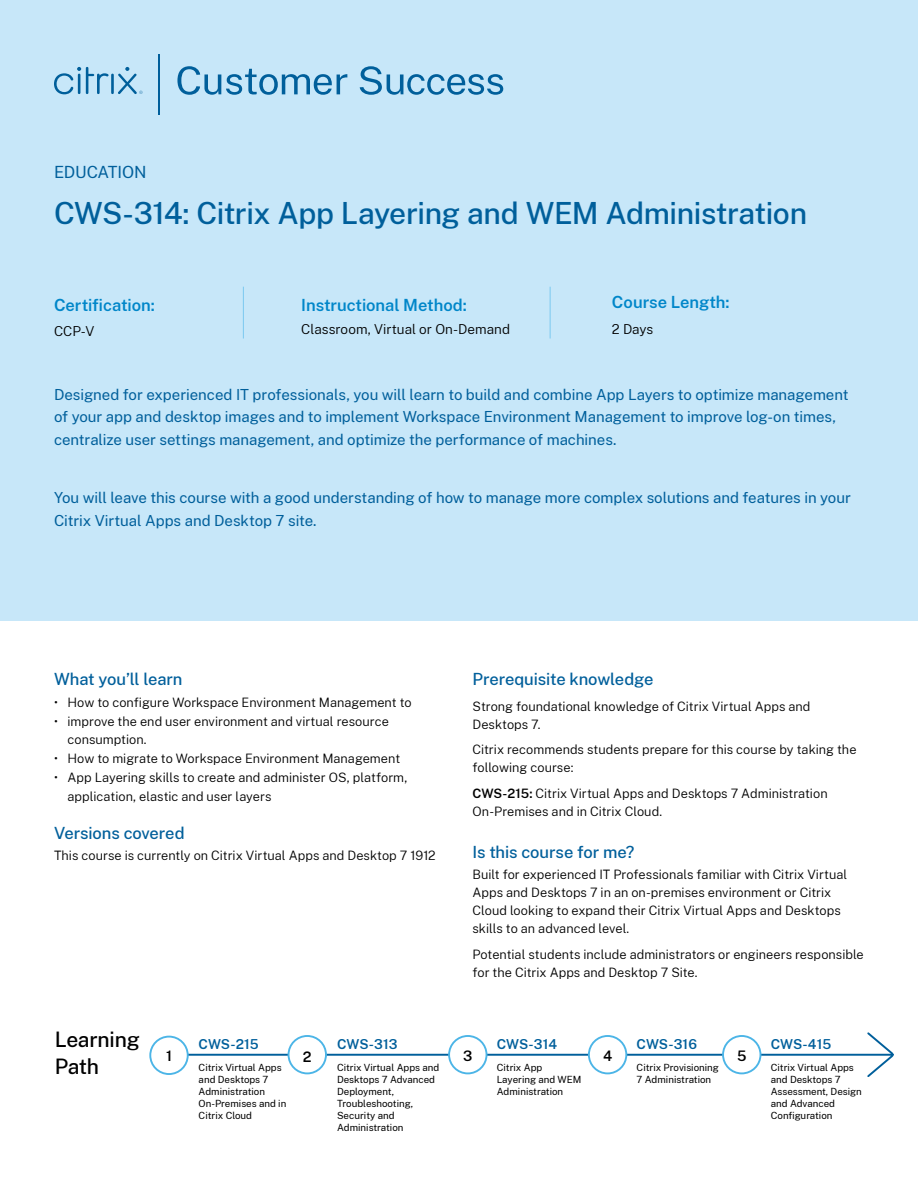
<style>
.page{position:relative;width:918px;height:1188px;background:#fff}
.page>*{position:absolute;margin:0;border:0;box-sizing:border-box;transform-origin:0 0}
.t1{font:500 30px "Public Sans";letter-spacing:-.015em;color:#005f9b}
.t2{font:500 21px/27px "Public Sans";letter-spacing:-.01em;color:#000}
.t3{font:500 16.5px "Public Sans";letter-spacing:-.005em;color:#005f9b}
.t4{font:600 16.5px "Public Sans";letter-spacing:-.005em;color:#0086c9}
.t5{font:16.5px "Public Sans";letter-spacing:-.01em;color:#005f9b}
.t6{font:15px/22.5px "Public Sans";letter-spacing:-.005em;color:#005f9b}
.t7{font:600 14.25px "Public Sans";color:#000}
.t8{font:300 13.5px "Public Sans";color:#000}
.t9{font:600 13.5px "Public Sans";color:#005f9b}
.t10{font:300 12.75px/18px "Public Sans";color:#000}
.t11{font:9.75px/12px "Public Sans";color:#000}
.s1{font-weight:600}
</style>
<div class="page">
<div style="left:0;top:0;width:918px;height:621px;background:#c7e7f9"></div>
<hr style="left:158px;top:54px;width:2px;height:61px;background:#005f9b">
<svg style="left:177px;top:66px;width:170px;height:29px"></svg>
<svg style="left:360px;top:66px;width:143px;height:29px"></svg>
<hr style="left:111px;top:74px;width:3px;height:20px;background:#005f9b">
<svg style="left:54px;top:67px;width:55px;height:27px"></svg>
<svg style="left:118px;top:67px;width:25px;height:27px"></svg>
<svg style="left:166px;top:1032px;width:728px;height:45px"></svg>
<div style="left:150px;top:1037px;width:38px;height:37px;background:#fff;border-radius:50%"></div>
<div style="left:149px;top:1036px;width:40px;height:39px;border:2px solid #4cb5e7;border-radius:50%"></div>
<div style="left:449px;top:1036px;width:38px;height:37px;background:#fff;border-radius:50%"></div>
<div style="left:448px;top:1035px;width:39px;height:39px;border:2px solid #4cb5e7;border-radius:50%"></div>
<div style="left:589px;top:1036px;width:37px;height:37px;background:#fff;border-radius:50%"></div>
<div style="left:588px;top:1035px;width:39px;height:39px;border:2px solid #4cb5e7;border-radius:50%"></div>
<div style="left:723px;top:1036px;width:37px;height:37px;background:#fff;border-radius:50%"></div>
<div style="left:722px;top:1035px;width:39px;height:39px;border:2px solid #4cb5e7;border-radius:50%"></div>
<div style="left:289px;top:1036px;width:37px;height:37px;background:#fff;border-radius:50%"></div>
<div style="left:288px;top:1035px;width:39px;height:39px;border:2px solid #4cb5e7;border-radius:50%"></div>
<hr style="left:243px;top:287px;width:1px;height:52px;background:#7bc9f1">
<hr style="left:550px;top:287px;width:1px;height:52px;background:#7bc9f1">
<p class="t5" style="left:54px;top:160px;width:94px">EDUCATION</p>
<h1 class="t1" style="left:54px;top:190px;width:755px">CWS-314: Citrix App Layering and WEM Administration</h1>
<p class="t4" style="left:54px;top:293px;width:102px">Certification:</p>
<p class="t4" style="left:301px;top:293px;width:167px">Instructional Method:</p>
<p class="t4" style="left:612px;top:290px;width:119px">Course Length:</p>
<p class="t8" style="left:54px;top:321px;width:42px">CCP-V</p>
<p class="t8" style="left:301px;top:319px;width:210px">Classroom, Virtual or On-Demand</p>
<p class="t8" style="left:612px;top:319px;width:43px">2 Days</p>
<p class="t6" style="left:54px;top:382px;width:796px">Designed for experienced IT professionals, you will learn to build and combine App Layers to optimize management of your app and desktop images and to implement Workspace Environment Management to improve log-on times, centralize user settings management, and optimize the performance of machines.</p>
<p class="t6" style="left:54px;top:486px;width:798px">You will leave this course with a good understanding of how to manage more complex solutions and features in your<br>Citrix Virtual Apps and Desktop 7 site.</p>
<p class="t3" style="left:54px;top:666px;width:130px">What you’ll learn</p>
<p class="t10" style="left:54px;top:692px;width:359px">• How to configure Workspace Environment Management to</p>
<p class="t10" style="left:68px;top:711px;width:323px;line-height:18.8px;text-indent:-14px">• improve the end user environment and virtual resource consumption.</p>
<p class="t10" style="left:54px;top:749px;width:348px">• How to migrate to Workspace Environment Management</p>
<p class="t10" style="left:68px;top:767px;width:341px;line-height:18.8px;text-indent:-14px">• App Layering skills to create and administer OS, platform, application, elastic and user layers</p>
<p class="t3" style="left:54px;top:821px;width:132px">Versions covered</p>
<p class="t10" style="left:54px;top:846px;width:383px">This course is currently on Citrix Virtual Apps and Desktop 7 1912</p>
<p class="t3" style="left:473px;top:666px;width:182px">Prerequisite knowledge</p>
<p class="t10" style="left:472px;top:696px;width:340px">Strong foundational knowledge of Citrix Virtual Apps and<br>Desktops 7.</p>
<p class="t10" style="left:472px;top:740px;width:386px">Citrix recommends students prepare for this course by taking the following course:</p>
<p class="t10" style="left:472px;top:784px;width:357px"><span class="s1">CWS-215:</span> Citrix Virtual Apps and Desktops 7 Administration<br>On-Premises and in Citrix Cloud.</p>
<p class="t3" style="left:472px;top:839px;width:164px">Is this course for me?</p>
<p class="t10" style="left:472px;top:865px;width:376px">Built for experienced IT Professionals familiar with Citrix Virtual Apps and Desktops 7 in an on-premises environment or Citrix Cloud looking to expand their Citrix Virtual Apps and Desktops skills to an advanced level.</p>
<p class="t10" style="left:472px;top:945px;width:393px">Potential students include administrators or engineers responsible for the Citrix Apps and Desktop 7 Site.</p>
<h2 class="t2" style="left:55px;top:1024px;width:87px">Learning<br>Path</h2>
<p class="t7" style="left:166px;top:1045px;width:7px">1</p>
<p class="t9" style="left:199px;top:1034px;width:62px">CWS-215</p>
<p class="t11" style="left:199px;top:1061px;width:89px">Citrix Virtual Apps and Desktops 7<br>Administration<br>On-Premises and in<br>Citrix Cloud</p>
<p class="t7" style="left:303px;top:1046px;width:10px">2</p>
<p class="t9" style="left:337px;top:1034px;width:62px">CWS-313</p>
<p class="t11" style="left:337px;top:1061px;width:104px">Citrix Virtual Apps and<br>Desktops 7 Advanced<br>Deployment,<br>Troubleshooting,<br>Security and<br>Administration</p>
<p class="t7" style="left:463px;top:1045px;width:11px">3</p>
<p class="t9" style="left:497px;top:1034px;width:62px">CWS-314</p>
<p class="t11" style="left:497px;top:1061px;width:86px">Citrix App<br>Layering and WEM<br>Administration</p>
<p class="t7" style="left:603px;top:1045px;width:11px">4</p>
<p class="t9" style="left:637px;top:1034px;width:62px">CWS-316</p>
<p class="t11" style="left:637px;top:1061px;width:84px">Citrix Provisioning<br>7 Administration</p>
<p class="t7" style="left:737px;top:1045px;width:11px">5</p>
<p class="t9" style="left:771px;top:1034px;width:62px">CWS-415</p>
<p class="t11" style="left:771px;top:1061px;width:93px">Citrix Virtual Apps and Desktops 7<br>Assessment, Design and Advanced<br>Configuration</p>
</div>
